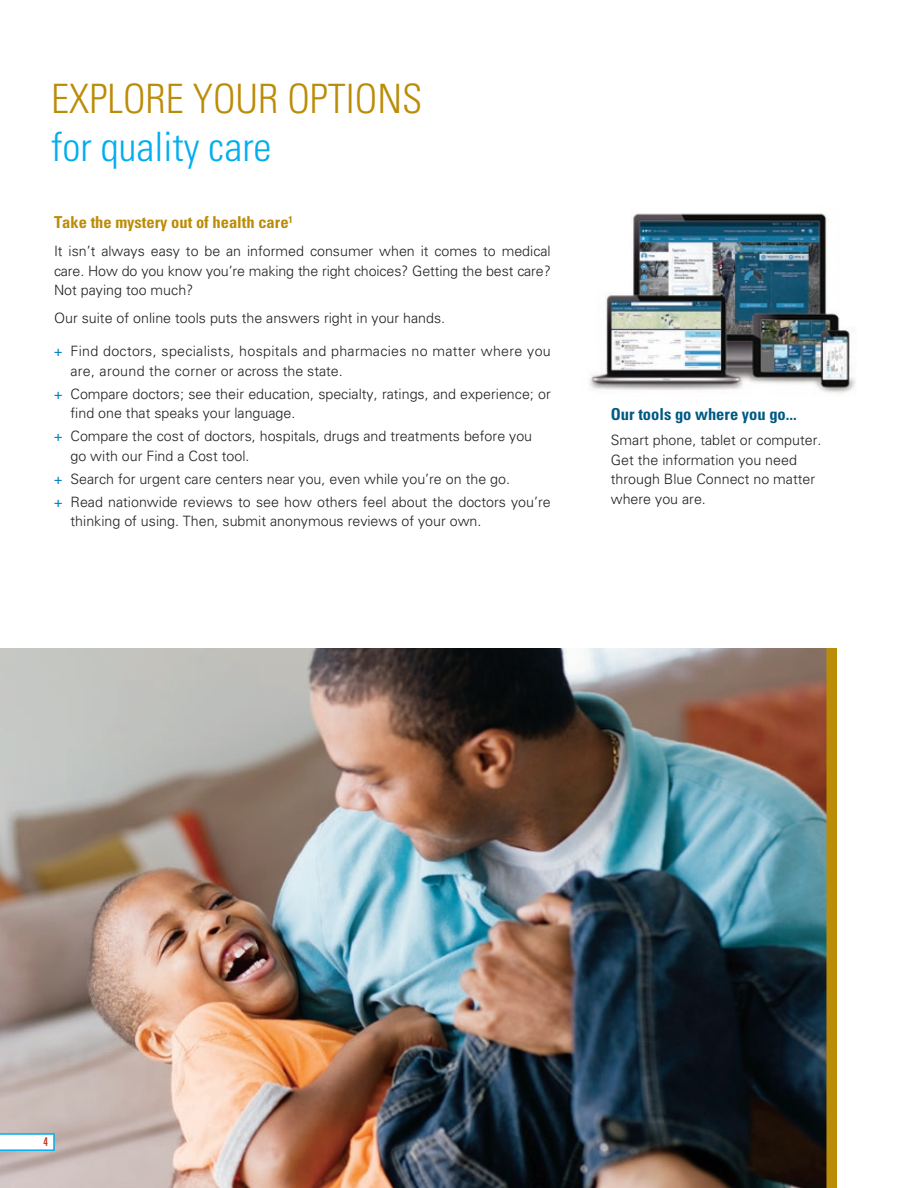
<style>
.page{position:relative;width:918px;height:1188px;background:#fff}
.page>*{position:absolute;margin:0;border:0;box-sizing:border-box;transform-origin:0 0}
.Headline_1__all_uppe{font:300 condensed 40.5px "Univers LT Std";color:#bb8c07}
.Headline_2__cyan_upp{font:300 condensed 40.5px "Univers LT Std";color:#00aeef}
.Subhead__upper___low{font:700 condensed 16.5px "Univers LT Std";color:#bb8c07}
.Subhead__upper___low-2{font:700 condensed 16.5px "Univers LT Std";color:#005983}
.Body_Paragraph{font:300 14.25px/19.5px "Univers LT Std";color:#231f20}
.Body_Paragraph-2{font:300 14.25px/19.5px "Univers LT Std";letter-spacing:.02em;color:#231f20}
.t1{font:ultra-condensed 12px "Univers LT Std";color:#c02d19}
.s1{font-weight:400;color:#0083bf}
</style>
<div class="page">
<img style="left:0;top:648px;width:826px;height:540px">
<div style="left:826px;top:648px;width:11px;height:540px;background:#bb8c07"></div>
<img style="left:589px;top:213px;width:267px;height:180px">
<svg style="left:0;top:1133px;width:55px;height:18px"></svg>
<h1 class="Headline_1__all_uppe" style="left:51px;top:74px;width:373px">EXPLORE YOUR OPTIONS</h1>
<h2 class="Headline_2__cyan_upp" style="left:51px;top:122px;width:222px">for quality care</h2>
<h3 class="Subhead__upper___low" style="left:54px;top:212px;width:240px">Take the mystery out of health care<sup>1</sup></h3>
<p class="Body_Paragraph" style="left:54px;top:242px;width:498px;text-align:justify">It isn’t always easy to be an informed consumer when it comes to medical care. How do you know you’re making the right choices? Getting the best care?<br>Not paying too much?</p>
<p class="Body_Paragraph" style="left:54px;top:308px;width:393px">Our suite of online tools puts the answers right in your hands.</p>
<p class="Body_Paragraph-2" style="left:71px;top:341px;width:482px;text-indent:-16px"><span class="s1">+</span> Find doctors, specialists, hospitals and pharmacies no matter where you are, around the corner or across the state.</p>
<p class="Body_Paragraph" style="left:71px;top:384px;width:482px;text-indent:-16px"><span class="s1">+</span> Compare doctors; see their education, specialty, ratings, and experience; or find one that speaks your language.</p>
<p class="Body_Paragraph" style="left:71px;top:426px;width:463px;text-indent:-17px"><span class="s1">+</span> Compare the cost of doctors, hospitals, drugs and treatments before you go with our Find a Cost tool.</p>
<p class="Body_Paragraph" style="left:54px;top:469px;width:458px"><span class="s1">+</span> Search for urgent care centers near you, even while you’re on the go.</p>
<p class="Body_Paragraph" style="left:71px;top:492px;width:482px;text-indent:-16px"><span class="s1">+</span> Read nationwide reviews to see how others feel about the doctors you’re thinking of using. Then, submit anonymous reviews of your own.</p>
<h3 class="Subhead__upper___low-2" style="left:611px;top:404px;width:188px">Our tools go where you go...</h3>
<p class="Body_Paragraph" style="left:611px;top:430px;width:212px">Smart phone, tablet or computer.<br>Get the information you need through Blue Connect no matter where you are.</p>
<p class="t1" style="left:44px;top:1135px;width:6px">4</p>
</div>
